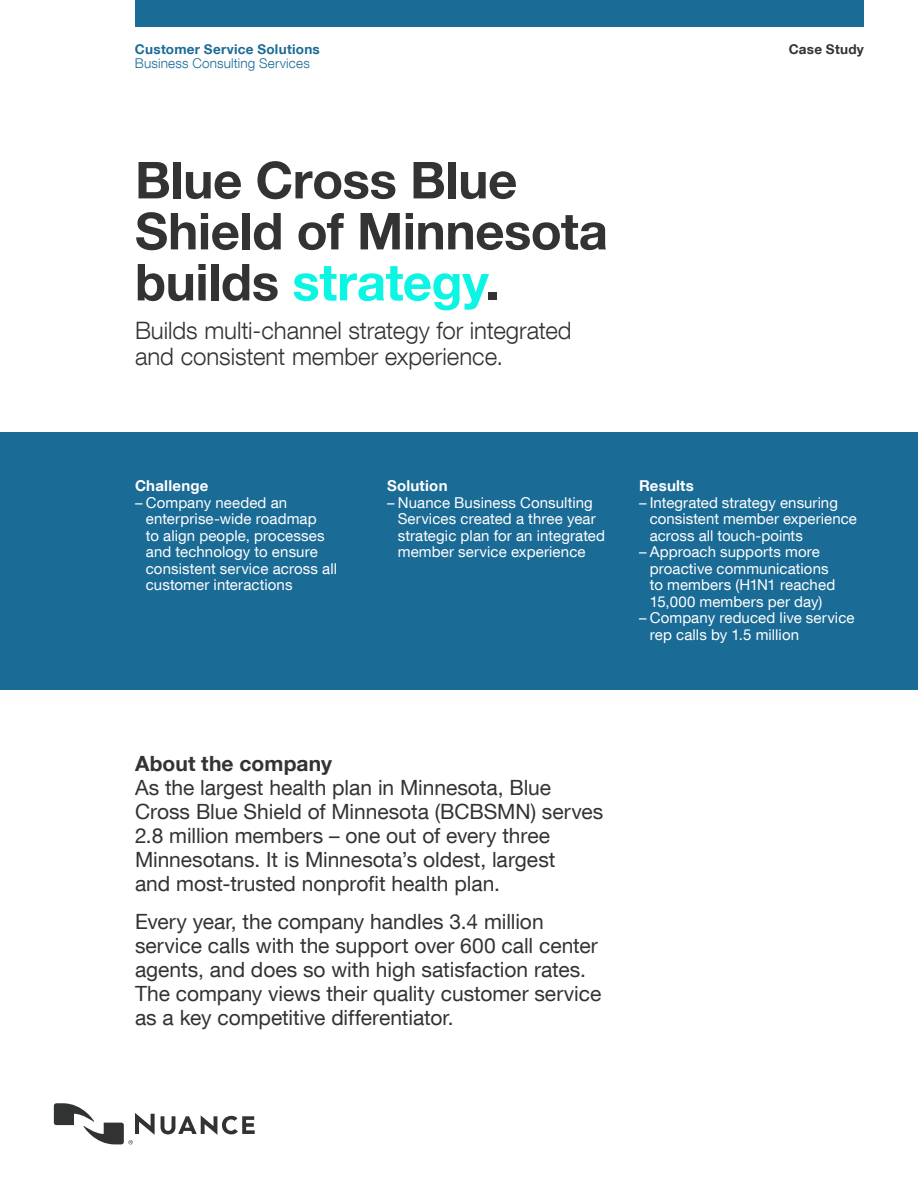
<style>
.page{position:relative;width:918px;height:1188px;background:#fff}
.page>*{position:absolute;margin:0;border:0;box-sizing:border-box;transform-origin:0 0}
.t1{font:700 51px/51px "Helvetica Neue LT Com";letter-spacing:-.01em;color:#333}
.t2{font:300 24px/25.5px "Helvetica Neue LT Com";color:#333}
.t3{font:21px/24px "Helvetica Neue LT Com";color:#333}
.t4{font:700 21px "Helvetica Neue LT Com";letter-spacing:.005em;color:#333}
.t5{font:15px/16.5px "Helvetica Neue LT Com";letter-spacing:.005em;color:#fff}
.t6{font:700 15px "Helvetica Neue LT Com";letter-spacing:.015em;color:#fff}
.t7{font:300 13.5px "Helvetica Neue LT Com";letter-spacing:.01em;color:#1a6b96}
.t8{font:700 13.5px "Helvetica Neue LT Com";letter-spacing:.02em;color:#1a6b96}
.t9{font:700 13.5px "Helvetica Neue LT Com";letter-spacing:.02em;color:#333}
.s1{color:#0af5e3}
</style>
<div class="page">
<div style="left:135px;top:0;width:729px;height:27px;background:#1a6b96"></div>
<svg style="left:161px;top:1115px;width:94px;height:20px"></svg>
<svg style="left:54px;top:1103px;width:101px;height:41px"></svg>
<div style="left:0;top:432px;width:918px;height:257px;background:#1a6b96"></div>
<p class="t8" style="left:135px;top:41px;width:186px">Customer Service Solutions</p>
<p class="t9" style="left:789px;top:41px;width:77px">Case Study</p>
<p class="t7" style="left:135px;top:55px;width:176px">Business Consulting Services</p>
<h1 class="t1" style="left:135px;top:153px;width:474px">Blue Cross Blue<br>Shield of Minnesota builds <span class="s1">strategy</span>.</h1>
<h2 class="t2" style="left:135px;top:318px;width:438px">Builds multi-channel strategy for integrated and consistent member experience.</h2>
<p class="t6" style="left:135px;top:476px;width:75px">Challenge</p>
<p class="t5" style="left:146px;top:494px;width:193px;text-indent:-11px">– Company needed an enterprise-wide roadmap<br>to align people, processes and technology to ensure consistent service across all customer interactions</p>
<p class="t6" style="left:387px;top:476px;width:62px">Solution</p>
<p class="t5" style="left:398px;top:494px;width:209px;text-indent:-11px">– Nuance Business Consulting<br>Services created a three year strategic plan for an integrated member service experience</p>
<p class="t6" style="left:639px;top:476px;width:56px">Results</p>
<p class="t5" style="left:650px;top:494px;width:209px;text-indent:-11px">– Integrated strategy ensuring consistent member experience across all touch-points</p>
<p class="t5" style="left:650px;top:543px;width:187px;text-indent:-11px">– Approach supports more proactive communications to members (H1N1 reached<br>15,000 members per day)</p>
<p class="t5" style="left:650px;top:609px;width:206px;text-indent:-11px">– Company reduced live service rep calls by 1.5 million</p>
<h3 class="t4" style="left:135px;top:750px;width:199px">About the company</h3>
<h3 class="t3" style="left:135px;top:775px;width:470px">As the largest health plan in Minnesota, Blue Cross Blue Shield of Minnesota (BCBSMN) serves 2.8 million members – one out of every three Minnesotans. It is Minnesota’s oldest, largest<br>and most-trusted nonprofit health plan.</h3>
<h3 class="t3" style="left:135px;top:909px;width:468px">Every year, the company handles 3.4 million service calls with the support over 600 call center agents, and does so with high satisfaction rates.<br>The company views their quality customer service as a key competitive differentiator.</h3>
</div>
